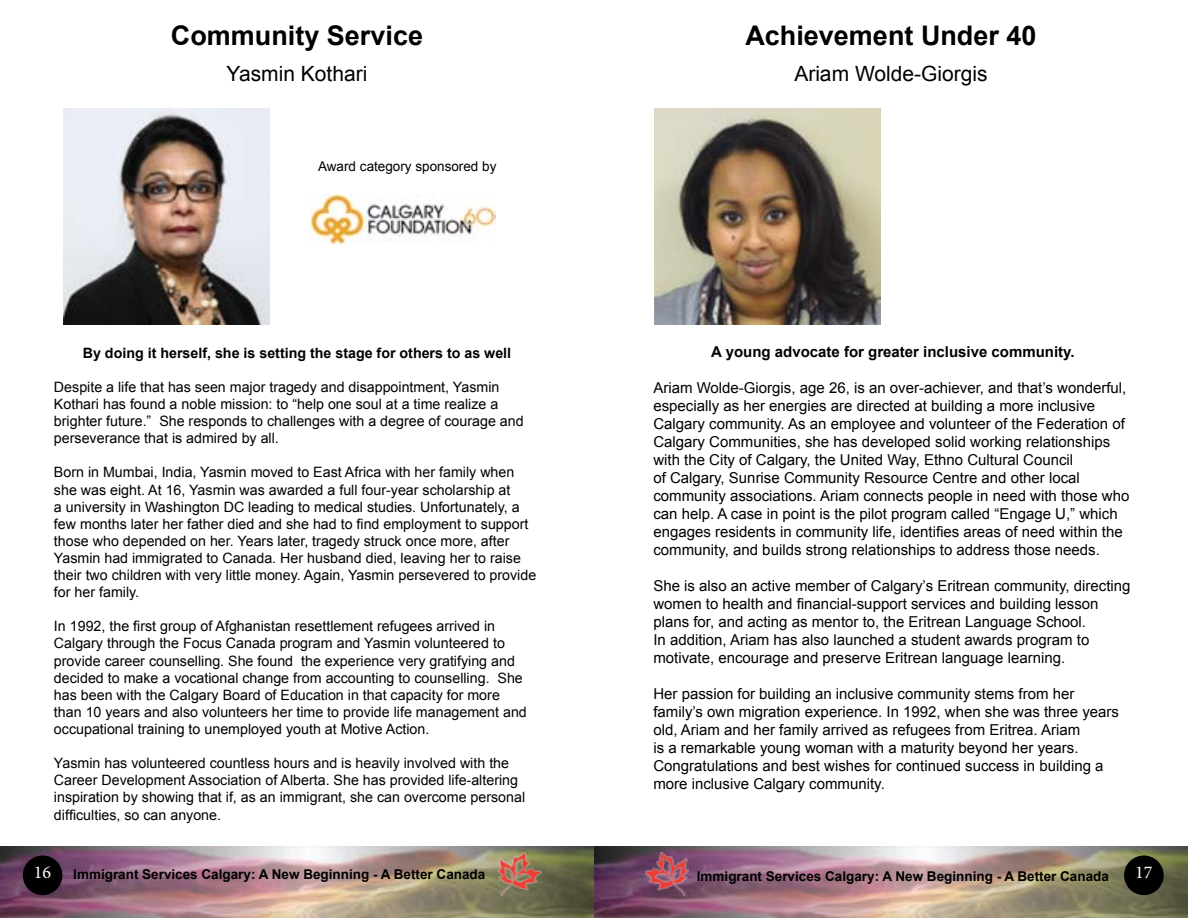
<style>
.page{position:relative;width:1188px;height:918px;background:#fff}
.page>*{position:absolute;margin:0;border:0;box-sizing:border-box;transform-origin:0 0}
.t1{font:700 27px "Arial";color:#000}
.t2{font:21px "Arial";color:#000}
.t3{font:18px "Minion Pro";color:#fff}
.t4{font:15px/18px "Arial";color:#000}
.t5{font:700 15px "Arial";color:#000}
.t6{font:14.25px/17.1px "Arial";color:#000}
.t7{font:700 14.25px "Arial";color:#000}
.t8{font:700 13.5px "Arial";color:#000}
.t9{font:13.5px "Arial";color:#000}
.s1{font-family:"Minion Pro";font-weight:400;font-size:18px;color:#fff}
</style>
<div class="page">
<img style="left:0;top:846px;width:1188px;height:72px">
<div style="left:23px;top:856px;width:39px;height:39px;background:#000;border-radius:50%"></div>
<img style="left:497px;top:853px;width:44px;height:43px">
<img style="left:645px;top:852px;width:44px;height:43px">
<div style="left:1124px;top:856px;width:40px;height:39px;background:#000;border-radius:50%"></div>
<img style="left:63px;top:108px;width:207px;height:216px">
<img style="left:311px;top:195px;width:185px;height:50px">
<img style="left:654px;top:108px;width:227px;height:216px">
<h1 class="t1" style="left:171px;top:17px;width:254px">Community Service</h1>
<h2 class="t2" style="left:227px;top:60px;width:142px">Yasmin Kothari</h2>
<p class="t9" style="left:318px;top:158px;width:180px">Award category sponsored by</p>
<p class="t7" style="left:83px;top:343px;width:430px">By doing it herself, she is setting the stage for others to as well</p>
<p class="t6" style="left:54px;top:379px;width:471px">Despite a life that has seen major tragedy and disappointment, Yasmin Kothari has found a noble mission: to “help one soul at a time realize a brighter future.” She responds to challenges with a degree of courage and perseverance that is admired by all.</p>
<p class="t6" style="left:54px;top:464px;width:484px">Born in Mumbai, India, Yasmin moved to East Africa with her family when she was eight. At 16, Yasmin was awarded a full four-year scholarship at<br>a university in Washington DC leading to medical studies. Unfortunately, a few months later her father died and she had to find employment to support those who depended on her. Years later, tragedy struck once more, after Yasmin had immigrated to Canada. Her husband died, leaving her to raise their two children with very little money. Again, Yasmin persevered to provide for her family.</p>
<p class="t6" style="left:54px;top:618px;width:474px">In 1992, the first group of Afghanistan resettlement refugees arrived in Calgary through the Focus Canada program and Yasmin volunteered to provide career counselling. She found the experience very gratifying and decided to make a vocational change from accounting to counselling. She has been with the Calgary Board of Education in that capacity for more than 10 years and also volunteers her time to provide life management and occupational training to unemployed youth at Motive Action.</p>
<p class="t6" style="left:54px;top:755px;width:473px">Yasmin has volunteered countless hours and is heavily involved with the Career Development Association of Alberta. She has provided life-altering inspiration by showing that if, as an immigrant, she can overcome personal difficulties, so can anyone.</p>
<h1 class="t1" style="left:745px;top:17px;width:293px">Achievement Under 40</h1>
<h2 class="t2" style="left:794px;top:60px;width:195px">Ariam Wolde-Giorgis</h2>
<p class="t5" style="left:711px;top:341px;width:365px">A young advocate for greater inclusive community.</p>
<p class="t4" style="left:653px;top:378px;width:478px">Ariam Wolde-Giorgis, age 26, is an over-achiever, and that’s wonderful, especially as her energies are directed at building a more inclusive Calgary community. As an employee and volunteer of the Federation of Calgary Communities, she has developed solid working relationships with the City of Calgary, the United Way, Ethno Cultural Council<br>of Calgary, Sunrise Community Resource Centre and other local community associations. Ariam connects people in need with those who can help. A case in point is the pilot program called “Engage U,” which engages residents in community life, identifies areas of need within the community, and builds strong relationships to address those needs.</p>
<p class="t4" style="left:653px;top:576px;width:479px">She is also an active member of Calgary’s Eritrean community, directing women to health and financial-support services and building lesson plans for, and acting as mentor to, the Eritrean Language School.<br>In addition, Ariam has also launched a student awards program to motivate, encourage and preserve Eritrean language learning.</p>
<p class="t4" style="left:653px;top:684px;width:467px">Her passion for building an inclusive community stems from her family’s own migration experience. In 1992, when she was three years old, Ariam and her family arrived as refugees from Eritrea. Ariam<br>is a remarkable young woman with a maturity beyond her years.<br>Congratulations and best wishes for continued success in building a more inclusive Calgary community.</p>
<p class="t8" style="left:34px;top:865px;width:453px"><span class="s1">16</span> Immigrant Services Calgary: A New Beginning - A Better Canada</p>
<p class="t8" style="left:697px;top:867px;width:414px">Immigrant Services Calgary: A New Beginning - A Better Canada</p>
<p class="t3" style="left:1135px;top:860px;width:19px">17</p>
</div>
